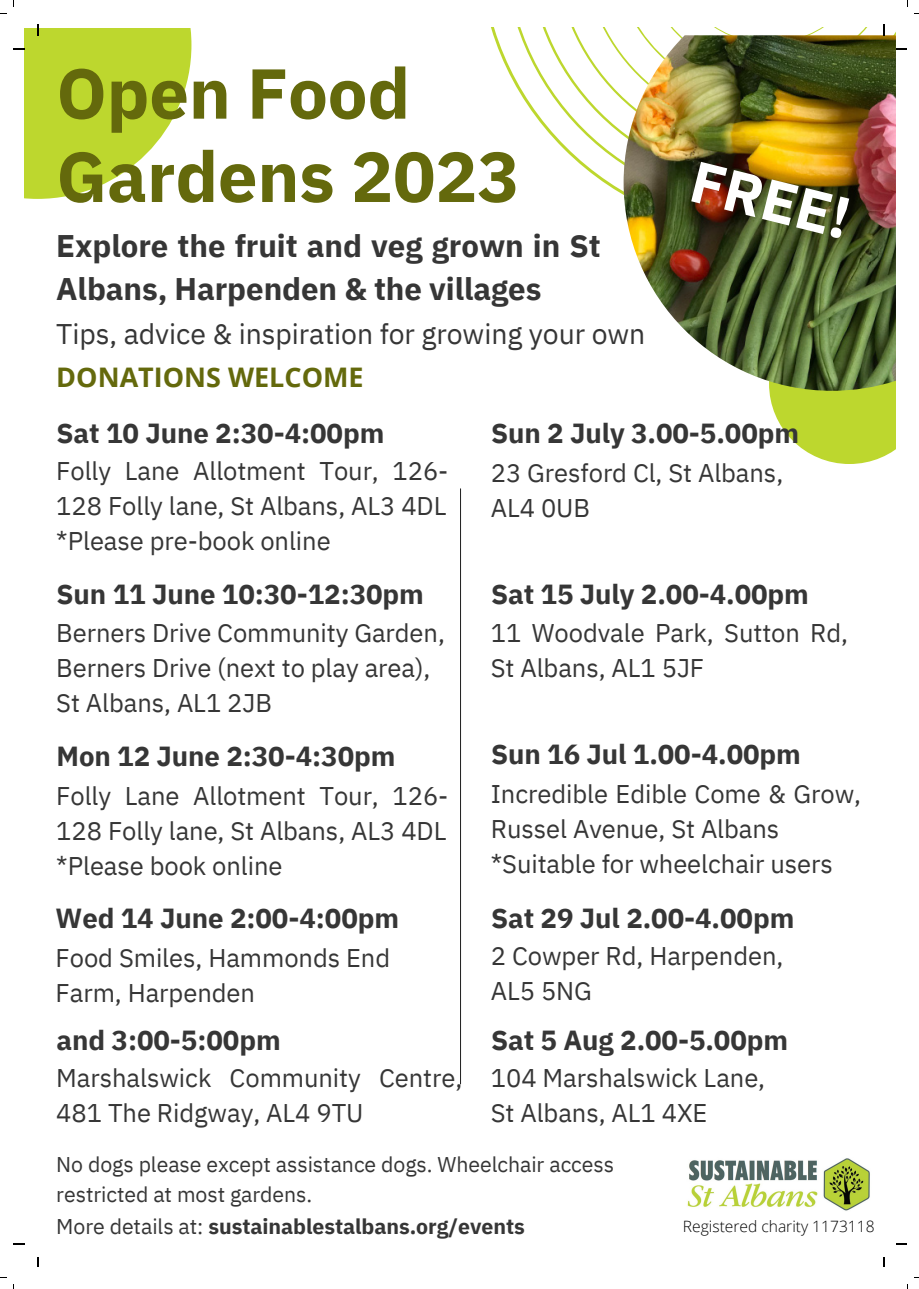
<style>
.page{position:relative;width:919px;height:1289px;background:#fff}
.page>*{position:absolute;margin:0;border:0;box-sizing:border-box;transform-origin:0 0}
.t1{font:700 70.5px/83.2px "IBM Plex Sans";letter-spacing:-.005em;color:#64690c}
.t2{font:700 58.2px "IBM Plex Sans";color:#fff}
.t3{font:700 31.2px/43.6px "IBM Plex Sans";letter-spacing:-.005em;color:#363636}
.t4{font:28.35px "IBM Plex Sans";letter-spacing:-.005em;color:#363636}
.t5{font:700 27.53px "IBM Plex Sans";letter-spacing:-.005em;color:#363636}
.t6{font:700 26.92px "Open Sans";color:#64690c}
.t7{font:25.58px/34.9px "IBM Plex Sans";letter-spacing:-.005em;color:#363636}
.t8{font:25.5px/35.1px "IBM Plex Sans";letter-spacing:-.005em;color:#363636}
.t9{font:21.3px "IBM Plex Sans";letter-spacing:-.005em;color:#363636}
.t10{font:700 21.3px "IBM Plex Sans";letter-spacing:-.005em;color:#363636}
.t11{font:300 15.6px "Open Sans";color:#000}
.s1{font-weight:400}
</style>
<div class="page">
<svg style="left:504px;top:27px;width:392px;height:181px"></svg>
<svg style="left:769px;top:303px;width:127px;height:161px"></svg>
<img style="left:623px;top:130px;width:272px;height:260px">
<hr style="left:460px;top:489px;width:1px;height:594px;background:#000">
<img style="left:687px;top:1158px;width:183px;height:53px">
<svg style="left:13px;top:24px;width:178px;height:175px"></svg>
<svg style="left:13px;top:1243px;width:12px;height:1px"></svg>
<img style="left:582px;top:24px;width:325px;height:106px">
<p class="t1" style="left:56px;top:51px;width:464px">Open Food<br>Gardens 2023</p>
<p class="t3" style="left:56px;top:223px;width:546px">Explore the fruit and veg grown in St<br>Albans, Harpenden &amp; the villages</p>
<p class="t4" style="left:56px;top:314px;width:590px">Tips, advice &amp; inspiration for growing your own</p>
<p class="t6" style="left:56px;top:358px;width:309px">DONATIONS WELCOME</p>
<p class="t2" style="left:701px;top:142px;width:163px;rotate:14deg">FREE!</p>
<p class="t5" style="left:56px;top:414px;width:329px">Sat 10 June 2:30-4:00pm</p>
<p class="t8" style="left:56px;top:452px;width:393px">Folly Lane Allotment Tour, 126-<br>128 Folly lane, St Albans, AL3 4DL</p>
<p class="t8" style="left:56px;top:522px;width:276px">*Please pre-book online</p>
<p class="t5" style="left:56px;top:575px;width:369px">Sun 11 June 10:30-12:30pm</p>
<p class="t8" style="left:56px;top:615px;width:390px">Berners Drive Community Garden,<br>Berners Drive (next to play area),<br>St Albans, AL1 2JB</p>
<p class="t5" style="left:56px;top:738px;width:340px">Mon 12 June 2:30-4:30pm</p>
<p class="t8" style="left:56px;top:777px;width:393px">Folly Lane Allotment Tour, 126-<br>128 Folly lane, St Albans, AL3 4DL</p>
<p class="t8" style="left:56px;top:847px;width:228px">*Please book online</p>
<p class="t5" style="left:56px;top:900px;width:345px">Wed 14 June 2:00-4:00pm</p>
<p class="t7" style="left:56px;top:939px;width:336px">Food Smiles, Hammonds End<br>Farm, Harpenden</p>
<p class="t5" style="left:56px;top:1022px;width:225px">and 3:00-5:00pm</p>
<p class="t8" style="left:56px;top:1059px;width:407px">Marshalswick Community Centre,<br>481 The Ridgway, AL4 9TU</p>
<p class="t5" style="left:491px;top:414px;width:309px">Sun 2 July 3.00-5.00pm</p>
<p class="t8" style="left:490px;top:454px;width:294px">23 Gresford Cl, St Albans,</p>
<p class="t8" style="left:490px;top:489px;width:101px">AL4 0UB</p>
<p class="t5" style="left:491px;top:575px;width:319px">Sat 15 July 2.00-4.00pm</p>
<p class="t8" style="left:490px;top:615px;width:358px">11 Woodvale Park, Sutton Rd,<br>St Albans, AL1 5JF</p>
<p class="t5" style="left:491px;top:736px;width:311px">Sun 16 Jul 1.00-4.00pm</p>
<p class="t8" style="left:490px;top:775px;width:372px">Incredible Edible Come &amp; Grow,<br>Russel Avenue, St Albans</p>
<p class="t8" style="left:490px;top:845px;width:343px">*Suitable for wheelchair users</p>
<p class="t5" style="left:491px;top:900px;width:305px">Sat 29 Jul 2.00-4.00pm</p>
<p class="t8" style="left:490px;top:938px;width:294px">2 Cowper Rd, Harpenden,</p>
<p class="t8" style="left:490px;top:973px;width:103px">AL5 5NG</p>
<p class="t5" style="left:491px;top:1022px;width:298px">Sat 5 Aug 2.00-5.00pm</p>
<p class="t8" style="left:490px;top:1059px;width:276px">104 Marshalswick Lane,</p>
<p class="t8" style="left:490px;top:1095px;width:218px">St Albans, AL1 4XE</p>
<p class="t9" style="left:56px;top:1150px;width:559px">No dogs please except assistance dogs. Wheelchair access</p>
<p class="t9" style="left:56px;top:1180px;width:257px">restricted at most gardens.</p>
<p class="t10" style="left:56px;top:1212px;width:470px"><span class="s1">More details at:</span> sustainablestalbans.org/events</p>
<p class="t11" style="left:682px;top:1215px;width:193px">Registered charity 1173118</p>
</div>
